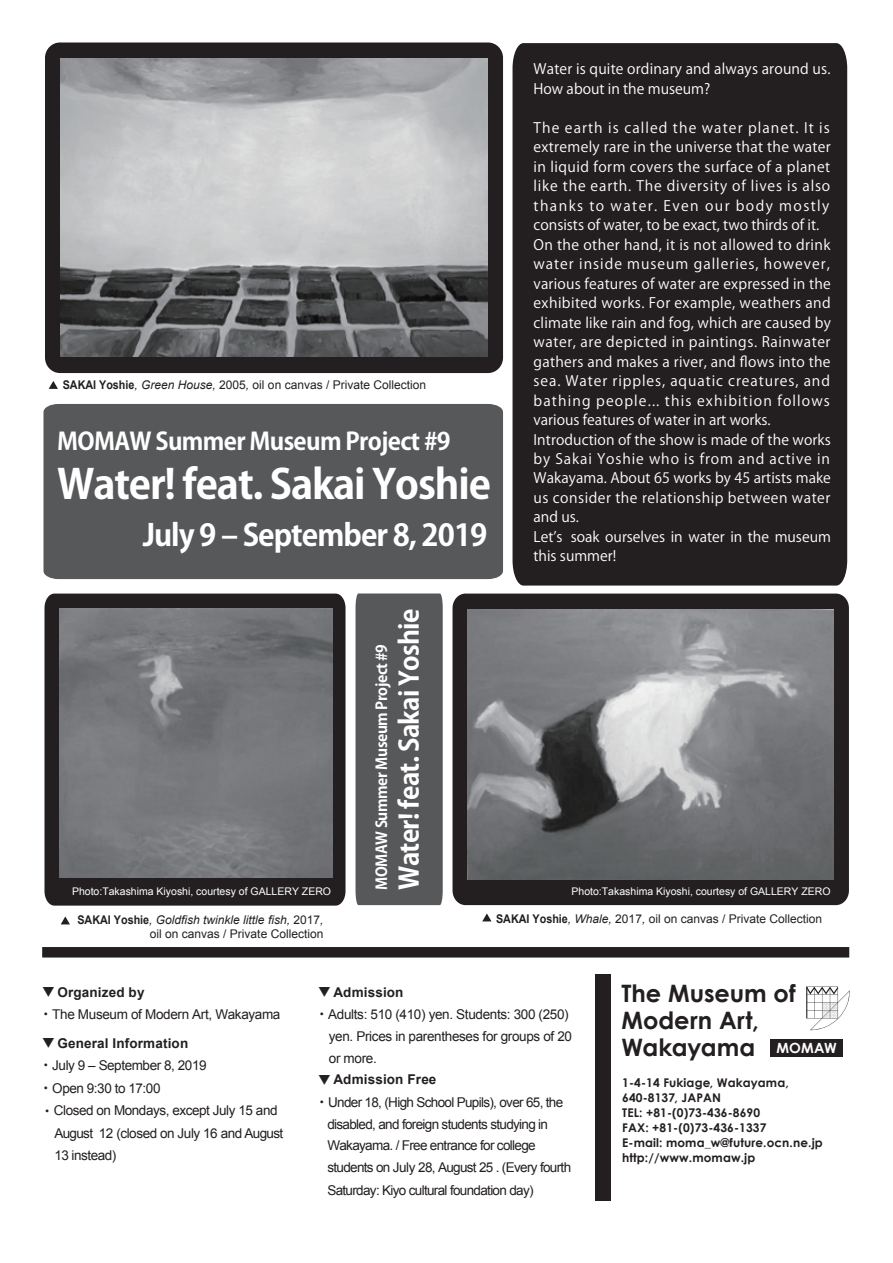
<style>
.page{position:relative;width:893px;height:1263px;background:#fff}
.page>*{position:absolute;margin:0;border:0;box-sizing:border-box;transform-origin:0 0}
.t1{font:700 40.5px "Koz Go Pr 6 N";letter-spacing:-.03em;color:#fff}
.t2{font:700 30px "Koz Go Pr 6 N";letter-spacing:-.03em;color:#fff}
.t3{font:700 26.25px "Koz Go Pr 6 N";letter-spacing:-.03em;color:#fff}
.t4{font:700 24px/27px "Century Gothic";letter-spacing:.005em;color:#231f20}
.t5{font:700 24px "Koz Go Pr 6 N";letter-spacing:-.03em;color:#fff}
.t6{font:700 15px "Koz Go Pr 6 N";letter-spacing:-.03em;color:#fff}
.t7{font:14.25px/19.5px "Koz Go Pr 6 N";letter-spacing:.03em;color:#fff}
.t8{font:13.5px "Arial";letter-spacing:-.05em;color:#231f20}
.t9{font:13.5px/22.5px "Arial";letter-spacing:-.025em;color:#231f20}
.t10{font:13.5px "Arial";letter-spacing:-.03em;color:#231f20}
.t11{font:700 13.5px "Arial";letter-spacing:.01em;color:#231f20}
.t12{font:12px/14.2px "Arial";color:#231f20;text-align:right}
.t13{font:700 12px/15px "Century Gothic";letter-spacing:.01em;color:#231f20}
.t14{font:10.5px "Arial";color:#fff}
.s1{font-weight:700}
.s2{font-style:italic}
.s3{font-family:"Koz Go Pr 6 N";font-size:12px}
.s4{font-family:"Koz Go Pro"}
.s5{font-family:"Koz Go Pr 6 N";font-weight:400;font-size:12px}
.s6{font-size:14.1px;color:#fff}
</style>
<div class="page">
<div style="left:43px;top:404px;width:460px;height:175px;background:#57585a"></div>
<div style="left:452px;top:594px;width:397px;height:311px;background:#231f20;border-radius:14px"></div>
<div style="left:44px;top:594px;width:301px;height:312px;background:#231f20"></div>
<div style="left:513px;top:43px;width:334px;height:543px;background:#231f20"></div>
<div style="left:45px;top:42px;width:458px;height:331px;background:#231f20;border-radius:15px"></div>
<svg style="left:806px;top:986px;width:44px;height:44px"></svg>
<div style="left:770px;top:1039px;width:72px;height:17px;background:#231f20"></div>
<div style="left:595px;top:974px;width:16px;height:226px;background:#231f20"></div>
<div style="left:42px;top:947px;width:807px;height:10px;background:#231f20"></div>
<img style="left:467px;top:609px;width:367px;height:271px">
<img style="left:61px;top:59px;width:426px;height:297px">
<img style="left:60px;top:608px;width:272px;height:270px">
<svg style="left:49px;top:381px;width:9px;height:8px"></svg>
<svg style="left:61px;top:916px;width:9px;height:8px"></svg>
<svg style="left:482px;top:913px;width:9px;height:8px"></svg>
<div style="left:356px;top:593px;width:87px;height:312px;background:#57585a"></div>
<p class="t12" style="left:63px;top:377px;width:365px"><span class="s1">SAKAI Yoshie</span><span class="s2">, Green House,</span> 2005<span class="s2">,</span> oil on canvas / Private Collection</p>
<h3 class="t5" style="left:57px;top:428px;width:395px">MOMAW Summer Museum Project #9</h3>
<h1 class="t1" style="left:57px;top:461px;width:435px">Water! feat. Sakai Yoshie</h1>
<h2 class="t2" style="left:143px;top:518px;width:346px">July 9 ‒ September 8, 2019</h2>
<p class="t7" style="left:533px;top:59px;width:298px">Water is quite ordinary and always around us.<br>How about in the museum?</p>
<p class="t7" style="left:533px;top:118px;width:299px">The earth is called the water planet. It is extremely rare in the universe that the water in liquid form covers the surface of a planet like the earth. The diversity of lives is also thanks to water. Even our body mostly consists of water, to be exact, two thirds of it.<br>On the other hand, it is not allowed to drink water inside museum galleries, however, various features of water are expressed in the exhibited works. For example, weathers and climate like rain and fog, which are caused by water, are depicted in paintings. Rainwater gathers and makes a river, and flows into the sea. Water ripples, aquatic creatures, and bathing people... this exhibition follows various features of water in art works.<br>Introduction of the show is made of the works by Sakai Yoshie who is from and active in Wakayama. About 65 works by 45 artists make us consider the relationship between water and us.<br>Letʼs soak ourselves in water in the museum this summer!</p>
<h3 class="t3" style="left:394px;top:890px;width:283px;rotate:-90deg">Water! feat. Sakai Yoshie</h3>
<p class="t6" style="left:373px;top:890px;width:247px;rotate:-90deg">MOMAW Summer Museum Project #9</p>
<p class="t14" style="left:72px;top:884px;width:261px">Photo:Takashima Kiyoshi, courtesy of GALLERY ZERO</p>
<p class="t14" style="left:571px;top:884px;width:261px">Photo:Takashima Kiyoshi, courtesy of GALLERY ZERO</p>
<p class="t12" style="left:77px;top:913px;width:247px"><span class="s1">SAKAI Yoshie</span><span class="s2">, Goldfish twinkle little fish,</span> 2017<span class="s2">, </span>oil on canvas / Private Collection</p>
<p class="t12" style="left:496px;top:911px;width:327px"><span class="s1">SAKAI Yoshie</span><span class="s2">, Whale,</span> 2017<span class="s2">,</span> oil on canvas / Private Collection</p>
<p class="t9" style="left:39px;top:981px;width:243px"><span class="s3">▼</span> <span class="s1">Organized by<br></span><span class="s4">・</span>The Museum of Modern Art, Wakayama</p>
<p class="t11" style="left:43px;top:1034px;width:147px"><span class="s5">▼</span> General Information</p>
<p class="t10" style="left:39px;top:1056px;width:169px"><span class="s4">・</span>July 9 – September 8, 2019</p>
<p class="t10" style="left:39px;top:1079px;width:123px"><span class="s4">・</span>Open 9:30 to 17:00</p>
<p class="t10" style="left:41px;top:1101px;width:238px"><span class="s4">・</span>Closed on Mondays, except July 15 and</p>
<p class="t10" style="left:54px;top:1124px;width:230px">August 12 (closed on July 16 and August</p>
<p class="t10" style="left:54px;top:1146px;width:63px">13 instead)</p>
<p class="t11" style="left:318px;top:983px;width:87px"><span class="s5">▼</span> Admission</p>
<p class="t9" style="left:315px;top:1003px;width:255px"><span class="s4">・</span>Adults: 510 (410) yen. Students: 300 (250)</p>
<p class="t9" style="left:329px;top:1025px;width:245px">yen. Prices in parentheses for groups of 20</p>
<p class="t8" style="left:329px;top:1049px;width:49px">or more.</p>
<p class="t11" style="left:318px;top:1071px;width:120px"><span class="s5">▼</span> Admission Free</p>
<p class="t8" style="left:315px;top:1093px;width:250px"><span class="s4">・</span>Under 18, (High School Pupils), over 65, the</p>
<p class="t8" style="left:327px;top:1115px;width:222px">disabled, and foreign students studying in</p>
<p class="t8" style="left:327px;top:1137px;width:210px">Wakayama. / Free entrance for college</p>
<p class="t8" style="left:327px;top:1158px;width:245px">students on July 28, August 25 . (Every fourth</p>
<p class="t8" style="left:327px;top:1181px;width:208px">Saturday: Kiyo cultural foundation day)</p>
<h3 class="t4" style="left:621px;top:979px;width:217px">The Museum of<br>Modern Art,<br>Wakayama <span class="s6">MOMAW</span></h3>
<p class="t13" style="left:622px;top:1075px;width:202px">1-4-14 Fukiage, Wakayama,<br>640-8137, JAPAN<br>TEL: +81-(0)73-436-8690<br>FAX: +81-(0)73-436-1337<br>E-mail: moma_w@future.ocn.ne.jp http://www.momaw.jp</p>
</div>
